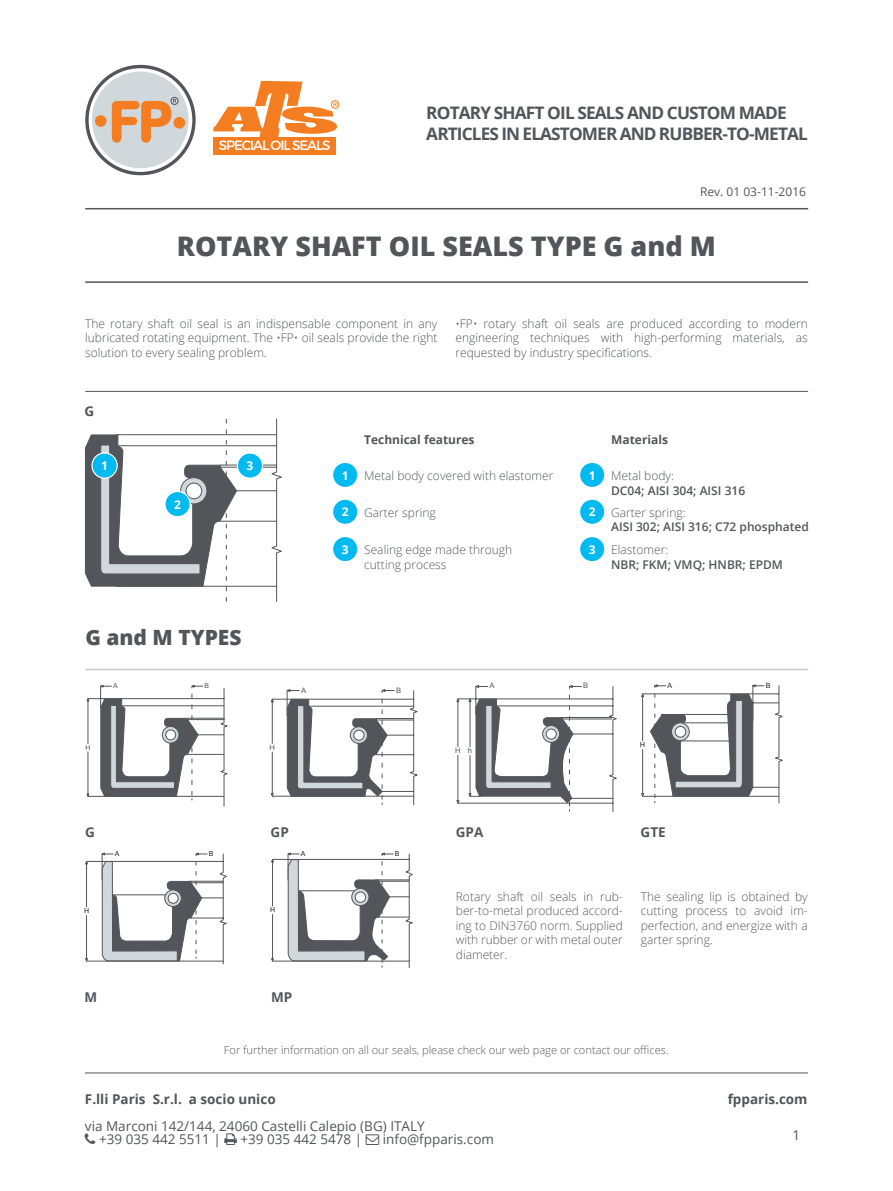
<style>
.page{position:relative;width:893px;height:1191px;background:#fff}
.page>*{position:absolute;margin:0;border:0;box-sizing:border-box;transform-origin:0 0}
.t1{font:800 27px "Open Sans";color:#54555a}
.t2{font:800 21px "Open Sans";color:#54555a}
.t3{font:700 17.25px "Open Sans";letter-spacing:-.05em;color:#54555a}
.t4{font:13.5px/13.5px "Open Sans";color:#54555a}
.t5{font:700 13.5px "Open Sans";color:#54555a}
.t6{font:13.5px "Montserrat";letter-spacing:-.08em;color:#fff}
.t7{font:300 12px/14.4px "Open Sans";color:#54555a;text-align:justify}
.t8{font:300 12px/14.4px "Open Sans";color:#57585a;text-align:justify}
.t9{font:600 12px "Open Sans";color:#54555a}
.t10{font:700 12px "Open Sans";color:#54555a}
.t11{font:12px "Open Sans";color:#54555a}
.t12{font:700 12px "Open Sans";color:#fff}
.t13{font:300 11.1px "Open Sans";color:#57585a}
.t14{font:7.5px "Arial";color:#54555a}
.t15{font:7.35px "Arial";color:#54555a}
.t16{font:7.2px "Arial";color:#231f20}
.t17{font:6.9px "Arial";color:#231f20}
.t18{font:6.75px "Arial";color:#54555a}
</style>
<div class="page">
<hr style="left:85px;top:1072px;width:723px;height:1px;background:#54555a">
<hr style="left:85px;top:281px;width:723px;height:2px;background:#54555a">
<hr style="left:85px;top:208px;width:723px;height:1px;background:#54555a">
<hr style="left:85px;top:391px;width:723px;height:1px;background:#54555a">
<svg style="left:85px;top:852px;width:142px;height:112px"></svg>
<svg style="left:271px;top:852px;width:142px;height:116px"></svg>
<svg style="left:85px;top:418px;width:197px;height:184px"></svg>
<svg style="left:87px;top:684px;width:141px;height:122px"></svg>
<svg style="left:271px;top:689px;width:147px;height:117px"></svg>
<svg style="left:456px;top:685px;width:161px;height:127px"></svg>
<div style="left:333px;top:462px;width:25px;height:25px;background:#00baf1;border-radius:50%"></div>
<div style="left:332px;top:462px;width:26px;height:26px;border:1px solid #fff;border-radius:50%"></div>
<div style="left:333px;top:499px;width:25px;height:25px;background:#00baf1;border-radius:50%"></div>
<div style="left:332px;top:498px;width:26px;height:27px;border:1px solid #fff;border-radius:50%"></div>
<div style="left:333px;top:536px;width:25px;height:26px;background:#00baf1;border-radius:50%"></div>
<div style="left:332px;top:536px;width:26px;height:26px;border:1px solid #fff;border-radius:50%"></div>
<div style="left:580px;top:462px;width:25px;height:25px;background:#00baf1;border-radius:50%"></div>
<div style="left:579px;top:462px;width:26px;height:26px;border:1px solid #fff;border-radius:50%"></div>
<div style="left:580px;top:499px;width:25px;height:25px;background:#00baf1;border-radius:50%"></div>
<div style="left:579px;top:498px;width:26px;height:27px;border:1px solid #fff;border-radius:50%"></div>
<div style="left:580px;top:536px;width:25px;height:26px;background:#00baf1;border-radius:50%"></div>
<div style="left:579px;top:536px;width:26px;height:26px;border:1px solid #fff;border-radius:50%"></div>
<hr style="left:85px;top:669px;width:723px;height:1px;background:#cac8cb">
<svg style="left:87px;top:67px;width:107px;height:107px"></svg>
<div style="left:85px;top:65px;width:111px;height:110px;border:3px solid #54555a;border-radius:50%"></div>
<div style="left:92px;top:72px;width:97px;height:96px;background:#d0d8dc;border-radius:50%"></div>
<div style="left:174px;top:117px;width:11px;height:12px;background:#f47d21;border-radius:50%"></div>
<div style="left:95px;top:115px;width:12px;height:12px;background:#f47d21;border-radius:50%"></div>
<svg style="left:111px;top:99px;width:65px;height:44px"></svg>
<div style="left:171px;top:97px;width:7px;height:8px;border:1px solid #54555a;border-radius:50%"></div>
<div style="left:213px;top:137px;width:123px;height:17px;background:#f47d21"></div>
<svg style="left:213px;top:81px;width:127px;height:56px"></svg>
<div style="left:331px;top:100px;width:8px;height:8px;border:1px solid #f47d21;border-radius:50%"></div>
<svg style="left:641px;top:684px;width:142px;height:119px"></svg>
<p class="t6" style="left:219px;top:137px;width:113px">SPECIAL OIL SEALS</p>
<p class="t3" style="left:426px;top:101px;width:362px">ROTARY SHAFT OIL SEALS AND CUSTOM MADE</p>
<p class="t3" style="left:426px;top:121px;width:383px">ARTICLES IN ELASTOMER AND RUBBER-TO-METAL</p>
<p class="t11" style="left:700px;top:184px;width:107px">Rev. 01 03-11-2016</p>
<p class="t1" style="left:177px;top:225px;width:541px">ROTARY SHAFT OIL SEALS TYPE G and M</p>
<p class="t7" style="left:85px;top:316px;width:354px">The rotary shaft oil seal is an indispensable component in any lubricated rotating equipment. The •FP• oil seals provide the right solution to every sealing problem.</p>
<p class="t7" style="left:455px;top:316px;width:354px">•FP• rotary shaft oil seals are produced according to modern engineering techniques with high-performing materials, as requested by industry specifications.</p>
<p class="t5" style="left:85px;top:401px;width:11px">G</p>
<p class="t12" style="left:101px;top:457px;width:8px">1</p>
<p class="t12" style="left:174px;top:496px;width:8px">2</p>
<p class="t12" style="left:246px;top:457px;width:8px">3</p>
<p class="t2" style="left:85px;top:621px;width:158px">G and M TYPES</p>
<p class="t18" style="left:85px;top:743px;width:6px">H</p>
<p class="t18" style="left:113px;top:681px;width:6px">A</p>
<p class="t18" style="left:204px;top:681px;width:6px">B</p>
<p class="t15" style="left:270px;top:742px;width:7px">H</p>
<p class="t10" style="left:364px;top:431px;width:112px">Technical features</p>
<p class="t12" style="left:342px;top:467px;width:8px">1</p>
<p class="t7" style="left:364px;top:468px;width:191px">Metal body covered with elastomer</p>
<p class="t12" style="left:342px;top:503px;width:8px">2</p>
<p class="t7" style="left:364px;top:505px;width:73px">Garter spring</p>
<p class="t12" style="left:342px;top:541px;width:8px">3</p>
<p class="t7" style="left:364px;top:542px;width:150px">Sealing edge made through</p>
<p class="t7" style="left:364px;top:556px;width:84px">cutting process</p>
<p class="t10" style="left:611px;top:431px;width:58px">Materials</p>
<p class="t12" style="left:589px;top:467px;width:8px">1</p>
<p class="t7" style="left:611px;top:468px;width:64px">Metal body:</p>
<p class="t9" style="left:611px;top:482px;width:136px">DC04; AISI 304; AISI 316</p>
<p class="t12" style="left:589px;top:503px;width:8px">2</p>
<p class="t7" style="left:611px;top:505px;width:76px">Garter spring:</p>
<p class="t9" style="left:611px;top:518px;width:199px">AISI 302; AISI 316; C72 phosphated</p>
<p class="t12" style="left:589px;top:541px;width:8px">3</p>
<p class="t7" style="left:611px;top:542px;width:59px">Elastomer:</p>
<p class="t9" style="left:611px;top:556px;width:173px">NBR; FKM; VMQ; HNBR; EPDM</p>
<p class="t15" style="left:301px;top:685px;width:7px">A</p>
<p class="t15" style="left:396px;top:685px;width:7px">B</p>
<p class="t14" style="left:490px;top:681px;width:7px">A</p>
<p class="t14" style="left:583px;top:681px;width:7px">B</p>
<p class="t14" style="left:455px;top:745px;width:18px">H h</p>
<p class="t16" style="left:668px;top:680px;width:6px">A</p>
<p class="t16" style="left:766px;top:680px;width:6px">B</p>
<p class="t5" style="left:85px;top:822px;width:11px">G</p>
<p class="t5" style="left:271px;top:822px;width:20px">GP</p>
<p class="t5" style="left:456px;top:822px;width:29px">GPA</p>
<p class="t17" style="left:115px;top:849px;width:6px">A</p>
<p class="t17" style="left:209px;top:849px;width:6px">B</p>
<p class="t17" style="left:301px;top:849px;width:6px">A</p>
<p class="t17" style="left:395px;top:849px;width:6px">B</p>
<p class="t5" style="left:641px;top:822px;width:27px">GTE</p>
<p class="t17" style="left:84px;top:906px;width:7px">H</p>
<p class="t5" style="left:85px;top:987px;width:14px">M</p>
<p class="t17" style="left:270px;top:905px;width:7px">H</p>
<p class="t5" style="left:271px;top:987px;width:23px">MP</p>
<p class="t8" style="left:456px;top:889px;width:168px">Rotary shaft oil seals in rub&shy;ber-to-metal produced accord&shy;ing to DIN3760 norm. Supplied with rubber or with metal outer diameter.</p>
<p class="t8" style="left:641px;top:889px;width:168px">The sealing lip is obtained by cutting process to avoid im&shy;perfection, and energize with a garter spring.</p>
<p class="t13" style="left:224px;top:1042px;width:446px">For further information on all our seals, please check our web page or contact our offices.</p>
<p class="t5" style="left:85px;top:1089px;width:192px">F.lli Paris S.r.l. a socio unico</p>
<p class="t4" style="left:99px;top:1118px;width:327px;text-indent:-14px">via Marconi 142/144, 24060 Castelli Calepio (BG) ITALY +39 035 442 5511 |</p>
<p class="t4" style="left:240px;top:1132px;width:123px">+39 035 442 5478 |</p>
<p class="t4" style="left:383px;top:1132px;width:113px">info@fpparis.com</p>
<p class="t5" style="left:728px;top:1089px;width:81px">fpparis.com</p>
<p class="t4" style="left:793px;top:1127px;width:9px">1</p>
</div>
